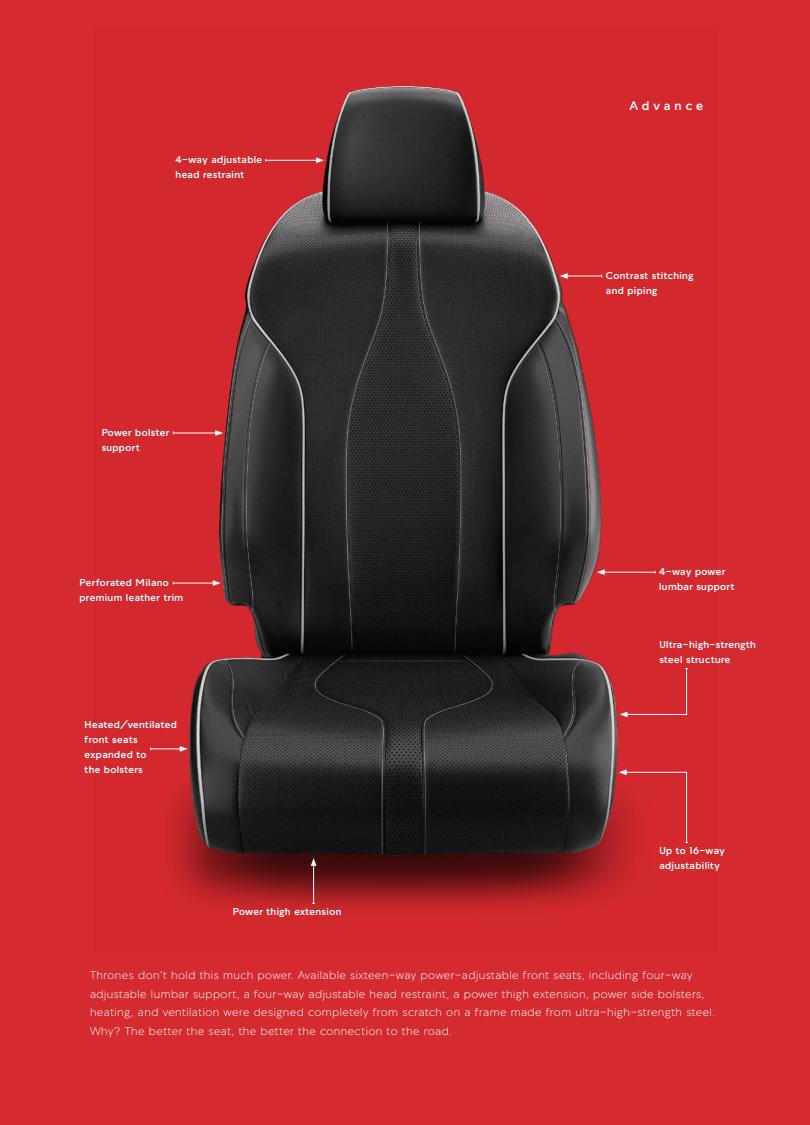
<style>
.page{position:relative;width:810px;height:1125px;background:#d52a2f}
.page>*{position:absolute;margin:0;border:0;box-sizing:border-box;transform-origin:0 0}
.t1{font:700 12.5px "Acura Bespoke";letter-spacing:.32em;color:#fff}
.t2{font:11.25px/18.8px "Acura Bespoke";letter-spacing:.04em;color:#fff}
.t3{font:700 10px/15px "Acura Bespoke";letter-spacing:.04em;color:#fff}
</style>
<div class="page">
<img style="left:150px;top:85px;width:506px;height:824px">
<hr style="left:266px;top:160px;width:52px;height:1px;background:#fff">
<svg style="left:316px;top:157px;width:8px;height:6px"></svg>
<hr style="left:173px;top:433px;width:44px;height:1px;background:#fff">
<svg style="left:215px;top:430px;width:8px;height:6px"></svg>
<hr style="left:173px;top:583px;width:42px;height:1px;background:#fff">
<svg style="left:213px;top:580px;width:8px;height:6px"></svg>
<hr style="left:151px;top:749px;width:31px;height:1px;background:#fff">
<svg style="left:180px;top:746px;width:8px;height:6px"></svg>
<svg style="left:619px;top:769px;width:69px;height:74px"></svg>
<hr style="left:566px;top:276px;width:36px;height:1px;background:#fff">
<svg style="left:560px;top:273px;width:8px;height:6px"></svg>
<svg style="left:620px;top:668px;width:68px;height:49px"></svg>
<hr style="left:313px;top:864px;width:1px;height:39px;background:#fff">
<svg style="left:311px;top:858px;width:6px;height:8px"></svg>
<hr style="left:603px;top:572px;width:52px;height:1px;background:#fff">
<svg style="left:597px;top:569px;width:8px;height:6px"></svg>
<p class="t3" style="left:176px;top:151px;width:88px">4-way adjustable head restraint</p>
<p class="t3" style="left:102px;top:424px;width:69px">Power bolster support</p>
<p class="t3" style="left:80px;top:574px;width:105px">Perforated Milano premium leather trim</p>
<p class="t3" style="left:85px;top:717px;width:94px">Heated/ventilated front seats expanded to<br>the bolsters</p>
<p class="t3" style="left:233px;top:904px;width:110px">Power thigh extension</p>
<p class="t1" style="left:630px;top:98px;width:75px">Advance</p>
<p class="t3" style="left:606px;top:268px;width:89px">Contrast stitching and piping</p>
<p class="t3" style="left:659px;top:564px;width:77px">4-way power lumbar support</p>
<p class="t3" style="left:659px;top:637px;width:98px">Ultra-high-strength steel structure</p>
<p class="t3" style="left:659px;top:843px;width:67px">Up to 16-way adjustability</p>
<p class="t2" style="left:90px;top:965px;width:627px">Thrones don’t hold this much power. Available sixteen-way power-adjustable front seats, including four-way adjustable lumbar support, a four-way adjustable head restraint, a power thigh extension, power side bolsters, heating, and ventilation were designed completely from scratch on a frame made from ultra-high-strength steel.<br>Why? The better the seat, the better the connection to the road.</p>
</div>
